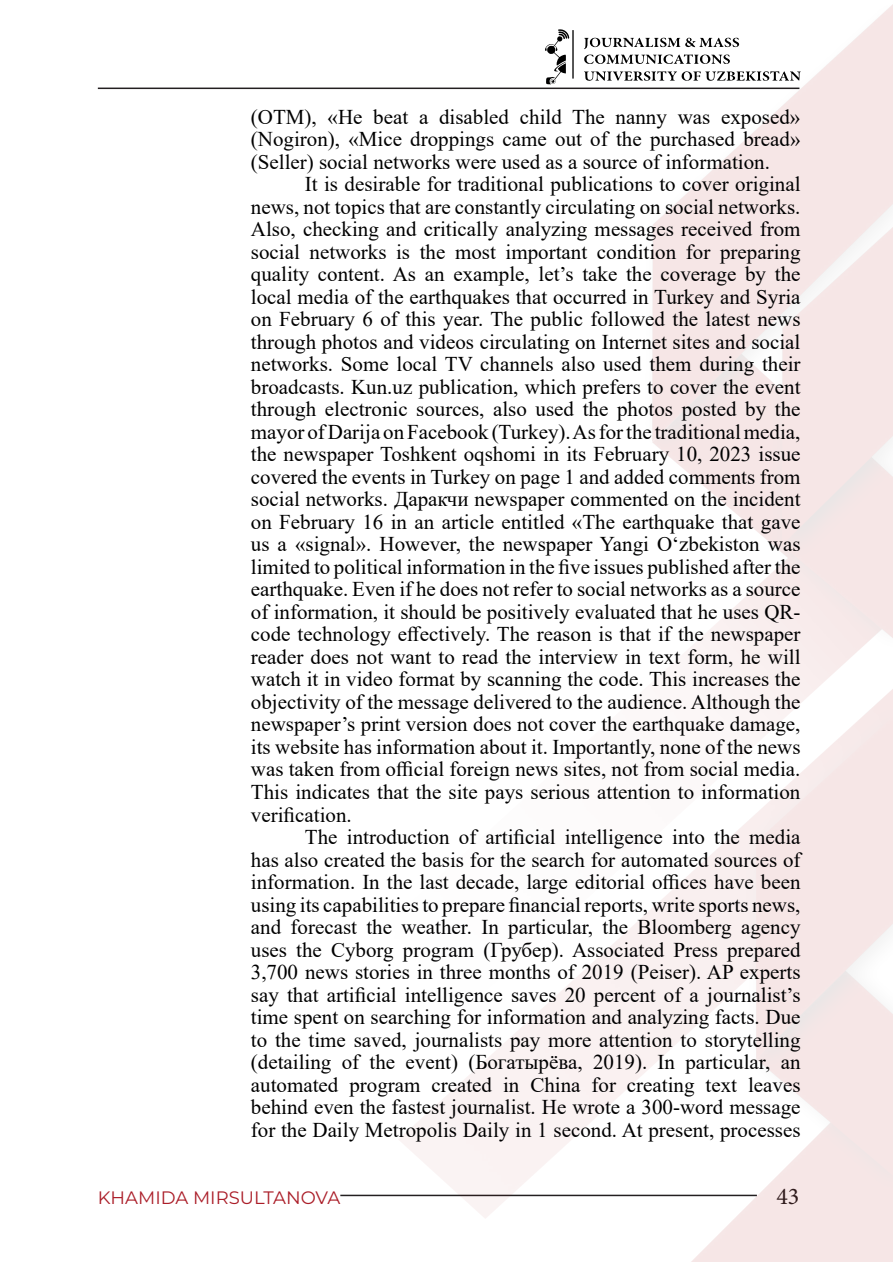
<style>
.page{position:relative;width:893px;height:1263px;background:#fff}
.page>*{position:absolute;margin:0;border:0;box-sizing:border-box;transform-origin:0 0}
.t1{font:24px "Minion Pro";color:#231f20}
.Загаловка{font:21px/22.5px "Times New Roman";color:#000001;text-align:justify}
.t2{font:18px "Montserrat";color:#ab1e29}
</style>
<div class="page">
<img style="left:97px;top:4px;width:796px;height:1258px">
<p class="Загаловка" style="left:251px;top:105px;width:551px">(OTM), «He beat a disabled child The nanny was exposed» (Nogiron), «Mice droppings came out of the purchased bread» (Seller) social networks were used as a source of information.</p>
<p class="Загаловка" style="left:251px;top:172px;width:551px;text-indent:54px">It is desirable for traditional publications to cover original news, not topics that are constantly circulating on social networks.<br>Also, checking and critically analyzing messages received from social networks is the most important condition for preparing quality content. As an example, let’s take the coverage by the local media of the earthquakes that occurred in Turkey and Syria on February 6 of this year. The public followed the latest news through photos and videos circulating on Internet sites and social networks. Some local TV channels also used them during their broadcasts. Kun.uz publication, which prefers to cover the event through electronic sources, also used the photos posted by the mayor of Darija on Facebook (Turkey). As for the traditional media, the newspaper Toshkent oqshomi in its February 10, 2023 issue covered the events in Turkey on page 1 and added comments from social networks. Даракчи newspaper commented on the incident on February 16 in an article entitled «The earthquake that gave us a «signal». However, the newspaper Yangi O‘zbekiston was limited to political information in the five issues published after the earthquake. Even if he does not refer to social networks as a source of information, it should be positively evaluated that he uses QR&shy;code technology effectively. The reason is that if the newspaper reader does not want to read the interview in text form, he will watch it in video format by scanning the code. This increases the objectivity of the message delivered to the audience. Although the newspaper’s print version does not cover the earthquake damage, its website has information about it. Importantly, none of the news was taken from official foreign news sites, not from social media.<br>This indicates that the site pays serious attention to information verification.</p>
<p class="Загаловка" style="left:251px;top:825px;width:551px;text-indent:54px">The introduction of artificial intelligence into the media has also created the basis for the search for automated sources of information. In the last decade, large editorial offices have been using its capabilities to prepare financial reports, write sports news, and forecast the weather. In particular, the Bloomberg agency uses the Cyborg program (Грубер). Associated Press prepared 3,700 news stories in three months of 2019 (Peiser). AP experts say that artificial intelligence saves 20 percent of a journalist’s time spent on searching for information and analyzing facts. Due to the time saved, journalists pay more attention to storytelling (detailing of the event) (Богатырёва, 2019). In particular, an automated program created in China for creating text leaves behind even the fastest journalist. He wrote a 300-word message for the Daily Metropolis Daily in 1 second. At present, processes</p>
<p class="t2" style="left:98px;top:1185px;width:244px">KHAMIDA MIRSULTANOVA</p>
<p class="t1" style="left:776px;top:1180px;width:25px">43</p>
</div>
